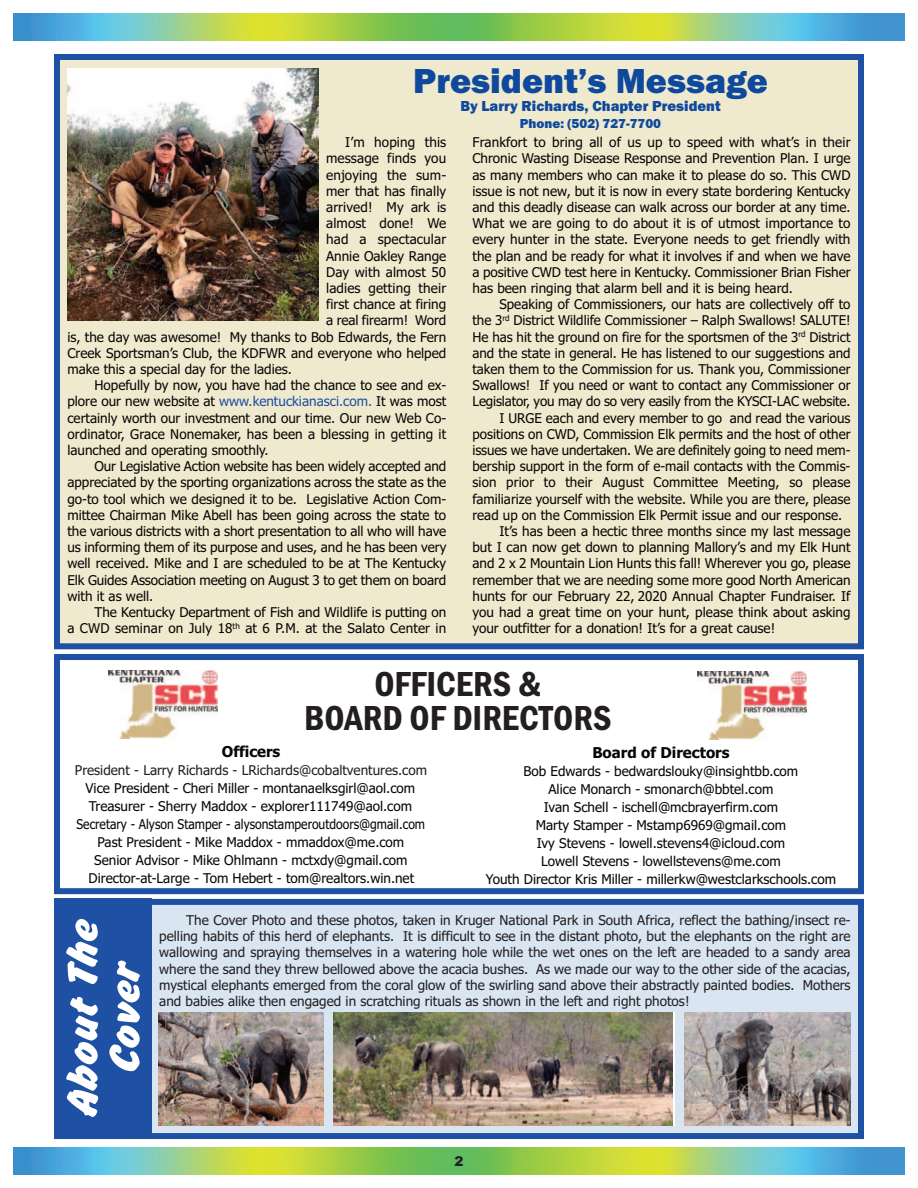
<style>
.page{position:relative;width:918px;height:1188px;background:#fff}
.page>*{position:absolute;margin:0;border:0;box-sizing:border-box;transform-origin:0 0}
.t1{font:45px/42px "Brush Hand New";letter-spacing:-.005em;color:#fff;text-align:center;scale:1.2 1}
.t2{font:600 condensed 36px/34.5px "Franklin Gothic";color:#231f20;text-align:center}
.t3{font:800 36px "Franklin Gothic";color:#0f499d}
.t4{font:800 15px "Franklin Gothic";color:#0f499d}
.t5{font:700 15px "Tahoma";color:#080505}
.t6{font:13.5px/18px "Tahoma";color:#080505;text-align:center}
.t7{font:13.5px/16.2px "Tahoma";color:#231f20;text-align:justify}
.t8{font:800 13.5px "Franklin Gothic";color:#0f499d}
.t9{font:900 13.5px "Arial";color:#231f20}
.s1{color:#1e51a3}
</style>
<div class="page">
<div style="left:60px;top:60px;width:798px;height:583px;background:#efeace"></div>
<div style="left:54px;top:54px;width:810px;height:595px;border:6px solid #1e51a3"></div>
<img style="left:14px;top:14px;width:891px;height:26px">
<svg style="left:14px;top:1147px;width:890px;height:1px"></svg>
<img style="left:14px;top:1148px;width:891px;height:26px">
<img style="left:67px;top:68px;width:252px;height:253px">
<div style="left:54px;top:654px;width:810px;height:240px;border:6px solid #1e51a3"></div>
<img style="left:108px;top:671px;width:109px;height:68px">
<img style="left:697px;top:672px;width:110px;height:68px">
<div style="left:60px;top:905px;width:798px;height:228px;background:#d9e5f1"></div>
<div style="left:54px;top:899px;width:810px;height:240px;border:6px solid #1e51a3"></div>
<div style="left:54px;top:899px;width:98px;height:240px;background:#1e51a3"></div>
<img style="left:158px;top:1012px;width:166px;height:114px">
<img style="left:334px;top:1012px;width:339px;height:114px">
<img style="left:685px;top:1012px;width:165px;height:114px">
<h2 class="t3" style="left:413px;top:69px;width:356px">President’s Message</h2>
<p class="t4" style="left:461px;top:101px;width:262px">By Larry Richards, Chapter President</p>
<p class="t8" style="left:520px;top:119px;width:143px">Phone: (502) 727-7700</p>
<p class="t6" style="left:473px;top:135px;width:380px;line-height:16.2px;text-align:justify">Frankfort to bring all of us up to speed with what’s in their Chronic Wasting Disease Response and Prevention Plan. I urge as many members who can make it to please do so. This CWD issue is not new, but it is now in every state bordering Kentucky and this deadly disease can walk across our border at any time.<br>What we are going to do about it is of utmost importance to every hunter in the state. Everyone needs to get friendly with the plan and be ready for what it involves if and when we have a positive CWD test here in Kentucky. Commissioner Brian Fisher has been ringing that alarm bell and it is being heard.</p>
<p class="t6" style="left:499px;top:296px;width:353px">Speaking of Commissioners, our hats are collectively off to</p>
<p class="t6" style="left:472px;top:313px;width:380px">the 3<sup>rd</sup> District Wildlife Commissioner – Ralph Swallows! SALUTE!</p>
<p class="t6" style="left:472px;top:329px;width:379px">He has hit the ground on fire for the sportsmen of the 3<sup>rd</sup> District</p>
<p class="t6" style="left:472px;top:345px;width:380px">and the state in general. He has listened to our suggestions and</p>
<p class="t6" style="left:472px;top:361px;width:380px">taken them to the Commission for us. Thank you, Commissioner</p>
<p class="t6" style="left:472px;top:377px;width:380px">Swallows! If you need or want to contact any Commissioner or</p>
<p class="t6" style="left:472px;top:394px;width:380px">Legislator, you may do so very easily from the KYSCI-LAC website.</p>
<p class="t6" style="left:500px;top:410px;width:353px">I URGE each and every member to go and read the various</p>
<p class="t6" style="left:472px;top:426px;width:380px">positions on CWD, Commission Elk permits and the host of other</p>
<p class="t6" style="left:472px;top:442px;width:380px">issues we have undertaken. We are definitely going to need mem-</p>
<p class="t6" style="left:472px;top:458px;width:380px">bership support in the form of e-mail contacts with the Commis-</p>
<p class="t6" style="left:472px;top:475px;width:380px">sion prior to their August Committee Meeting, so please</p>
<p class="t6" style="left:472px;top:491px;width:380px">familiarize yourself with the website. While you are there, please</p>
<p class="t6" style="left:472px;top:507px;width:371px">read up on the Commission Elk Permit issue and our response.</p>
<p class="t6" style="left:500px;top:523px;width:353px">It’s has been a hectic three months since my last message</p>
<p class="t6" style="left:472px;top:539px;width:380px">but I can now get down to planning Mallory’s and my Elk Hunt</p>
<p class="t6" style="left:472px;top:556px;width:380px">and 2 x 2 Mountain Lion Hunts this fall! Wherever you go, please</p>
<p class="t6" style="left:472px;top:572px;width:380px">remember that we are needing some more good North American</p>
<p class="t6" style="left:472px;top:588px;width:380px">hunts for our February 22, 2020 Annual Chapter Fundraiser. If</p>
<p class="t6" style="left:472px;top:604px;width:380px">you had a great time on your hunt, please think about asking</p>
<p class="t6" style="left:472px;top:620px;width:304px">your outfitter for a donation! It’s for a great cause!</p>
<p class="t6" style="left:345px;top:134px;width:103px">I’m hoping this</p>
<p class="t6" style="left:326px;top:151px;width:122px">message finds you</p>
<p class="t6" style="left:326px;top:167px;width:122px">enjoying the sum-</p>
<p class="t6" style="left:326px;top:183px;width:122px">mer that has finally</p>
<p class="t6" style="left:326px;top:199px;width:122px">arrived! My ark is</p>
<p class="t6" style="left:326px;top:215px;width:122px">almost done! We</p>
<p class="t6" style="left:326px;top:232px;width:122px">had a spectacular</p>
<p class="t6" style="left:326px;top:248px;width:122px">Annie Oakley Range</p>
<p class="t6" style="left:326px;top:264px;width:122px">Day with almost 50</p>
<p class="t6" style="left:326px;top:280px;width:122px">ladies getting their</p>
<p class="t6" style="left:326px;top:296px;width:122px">first chance at firing</p>
<p class="t6" style="left:326px;top:313px;width:122px">a real firearm! Word</p>
<p class="t6" style="left:67px;top:329px;width:380px">is, the day was awesome! My thanks to Bob Edwards, the Fern</p>
<p class="t6" style="left:67px;top:345px;width:380px">Creek Sportsman’s Club, the KDFWR and everyone who helped</p>
<p class="t6" style="left:67px;top:361px;width:226px">make this a special day for the ladies.</p>
<p class="t6" style="left:94px;top:377px;width:353px">Hopefully by now, you have had the chance to see and ex-</p>
<p class="t6" style="left:67px;top:394px;width:380px">plore our new website at <span class="s1">www.kentuckianasci.com.</span> It was most</p>
<p class="t6" style="left:67px;top:410px;width:380px">certainly worth our investment and our time. Our new Web Co-</p>
<p class="t6" style="left:67px;top:426px;width:380px">ordinator, Grace Nonemaker, has been a blessing in getting it</p>
<p class="t6" style="left:67px;top:442px;width:203px">launched and operating smoothly.</p>
<p class="t6" style="left:94px;top:458px;width:353px">Our Legislative Action website has been widely accepted and</p>
<p class="t6" style="left:67px;top:475px;width:380px">appreciated by the sporting organizations across the state as the</p>
<p class="t6" style="left:67px;top:491px;width:380px">go-to tool which we designed it to be. Legislative Action Com-</p>
<p class="t6" style="left:67px;top:507px;width:380px">mittee Chairman Mike Abell has been going across the state to</p>
<p class="t6" style="left:67px;top:523px;width:380px">the various districts with a short presentation to all who will have</p>
<p class="t6" style="left:67px;top:539px;width:380px">us informing them of its purpose and uses, and he has been very</p>
<p class="t6" style="left:67px;top:556px;width:380px">well received. Mike and I are scheduled to be at The Kentucky</p>
<p class="t6" style="left:67px;top:572px;width:380px">Elk Guides Association meeting on August 3 to get them on board</p>
<p class="t6" style="left:67px;top:588px;width:87px">with it as well.</p>
<p class="t6" style="left:94px;top:604px;width:353px">The Kentucky Department of Fish and Wildlife is putting on</p>
<p class="t6" style="left:67px;top:620px;width:380px">a CWD seminar on July 18<sup>th</sup> at 6 P.M. at the Salato Center in</p>
<h2 class="t2" style="left:304px;top:666px;width:309px">OFFICERS &amp;<br>BOARD OF DIRECTORS</h2>
<p class="t5" style="left:222px;top:745px;width:60px">Officers</p>
<p class="t7" style="left:75px;top:763px;width:354px">President - Larry Richards - LRichards@cobaltventures.com</p>
<p class="t6" style="left:77px;top:780px;width:350px">Vice President - Cheri Miller - montanaelksgirl@aol.com Treasurer - Sherry Maddox - explorer111749@aol.com Secretary - Alyson Stamper - alysonstamperoutdoors@gmail.com Past President - Mike Maddox - mmaddox@me.com<br>Senior Advisor - Mike Ohlmann - mctxdy@gmail.com Director-at-Large - Tom Hebert - tom@realtors.win.net</p>
<p class="t5" style="left:592px;top:746px;width:139px">Board of Directors</p>
<p class="t6" style="left:486px;top:763px;width:352px">Bob Edwards - bedwardslouky@insightbb.com<br>Alice Monarch - smonarch@bbtel.com<br>Ivan Schell - ischell@mcbrayerfirm.com<br>Marty Stamper - Mstamp6969@gmail.com<br>Ivy Stevens - lowell.stevens4@icloud.com<br>Lowell Stevens - lowellstevens@me.com<br>Youth Director Kris Miller - millerkw@westclarkschools.com</p>
<h1 class="t1" style="left:66px;top:1116px;width:166px;rotate:-90deg">About The<br>Cover</h1>
<p class="t7" style="left:159px;top:913px;width:693px;text-indent:27px">The Cover Photo and these photos, taken in Kruger National Park in South Africa, reflect the bathing/insect re&shy;pelling habits of this herd of elephants. It is difficult to see in the distant photo, but the elephants on the right are wallowing and spraying themselves in a watering hole while the wet ones on the left are headed to a sandy area where the sand they threw bellowed above the acacia bushes. As we made our way to the other side of the acacias, mystical elephants emerged from the coral glow of the swirling sand above their abstractly painted bodies. Mothers and babies alike then engaged in scratching rituals as shown in the left and right photos!</p>
<p class="t9" style="left:454px;top:1154px;width:11px">2</p>
</div>
